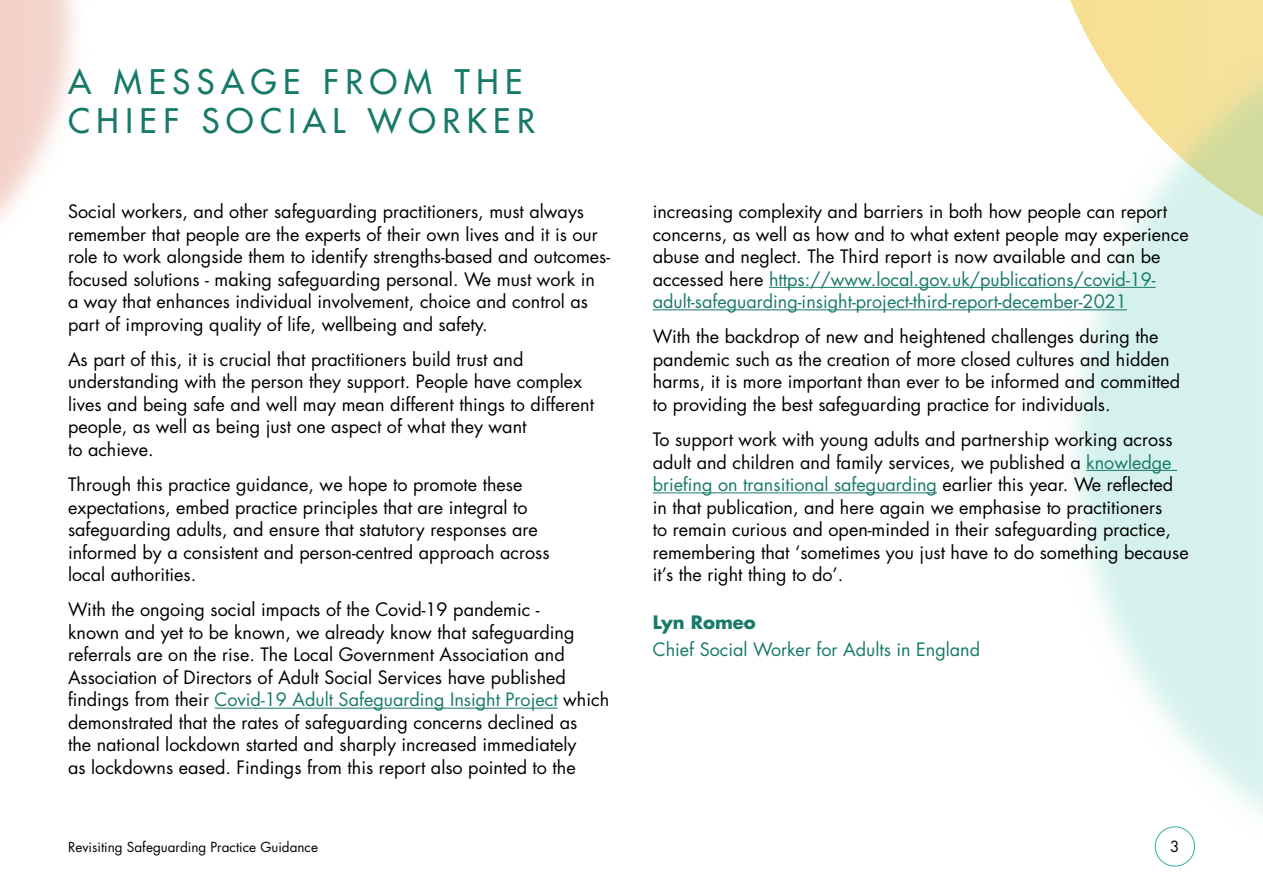
<style>
.page{position:relative;width:1263px;height:893px;background:#fff}
.page>*{position:absolute;margin:0;border:0;box-sizing:border-box;transform-origin:0 0}
.H1_Heading_1{font:33px/39px "Futura";letter-spacing:.2em;color:#177a68}
.Body{font:18px/22.5px "Futura";color:#000}
.t1{font:18px "Futura";color:#177a68}
.Name{font:700 18px "Futura";color:#177a68}
.t2{font:15px "Futura";color:#000}
.t3{font:13.5px "Futura";color:#000}
.s1{color:#177a68}
</style>
<div class="page">
<img style="left:1026px;top:0;width:237px;height:867px">
<div style="left:1155px;top:827px;width:39px;height:39px;background:#fff;border-radius:50%"></div>
<div style="left:1155px;top:826px;width:40px;height:40px;border:1px solid #31b39c;border-radius:50%"></div>
<hr style="left:215px;top:708px;width:343px;height:1px;background:#177a68">
<hr style="left:769px;top:287px;width:387px;height:1px;background:#177a68">
<hr style="left:653px;top:309px;width:474px;height:1px;background:#177a68">
<hr style="left:1086px;top:470px;width:91px;height:1px;background:#177a68">
<hr style="left:653px;top:492px;width:284px;height:1px;background:#177a68">
<h1 class="H1_Heading_1" style="left:68px;top:63px;width:468px">A MESSAGE FROM THE<br>CHIEF SOCIAL WORKER</h1>
<p class="Body" style="left:68px;top:200px;width:544px">Social workers, and other safeguarding practitioners, must always remember that people are the experts of their own lives and it is our role to work alongside them to identify strengths-based and outcomes&shy;focused solutions - making safeguarding personal. We must work in<br>a way that enhances individual involvement, choice and control as part of improving quality of life, wellbeing and safety.</p>
<p class="Body" style="left:68px;top:348px;width:527px">As part of this, it is crucial that practitioners build trust and understanding with the person they support. People have complex lives and being safe and well may mean different things to different people, as well as being just one aspect of what they want<br>to achieve.</p>
<p class="Body" style="left:68px;top:473px;width:483px">Through this practice guidance, we hope to promote these expectations, embed practice principles that are integral to safeguarding adults, and ensure that statutory responses are informed by a consistent and person-centred approach across local authorities.</p>
<p class="Body" style="left:68px;top:599px;width:543px">With the ongoing social impacts of the Covid-19 pandemic -<br>known and yet to be known, we already know that safeguarding referrals are on the rise. The Local Government Association and Association of Directors of Adult Social Services have published findings from their <span class="s1">Covid-19 Adult Safeguarding Insight Project</span> which demonstrated that the rates of safeguarding concerns declined as<br>the national lockdown started and sharply increased immediately<br>as lockdowns eased. Findings from this report also pointed to the</p>
<p class="Body" style="left:653px;top:200px;width:537px">increasing complexity and barriers in both how people can report concerns, as well as how and to what extent people may experience abuse and neglect. The Third report is now available and can be accessed here <span class="s1">https://www.local.gov.uk/publications/covid-19- adult-safeguarding-insight-project-third-report-december-2021</span></p>
<p class="Body" style="left:653px;top:326px;width:529px">With the backdrop of new and heightened challenges during the pandemic such as the creation of more closed cultures and hidden harms, it is more important than ever to be informed and committed to providing the best safeguarding practice for individuals.</p>
<p class="Body" style="left:653px;top:428px;width:537px">To support work with young adults and partnership working across adult and children and family services, we published a <span class="s1">knowledge briefing on transitional safeguarding</span> earlier this year. We reflected in that publication, and here again we emphasise to practitioners<br>to remain curious and open-minded in their safeguarding practice, remembering that ‘sometimes you just have to do something because it’s the right thing to do’.</p>
<p class="Name" style="left:653px;top:610px;width:104px">Lyn Romeo</p>
<p class="t1" style="left:653px;top:638px;width:329px">Chief Social Worker for Adults in England</p>
<p class="t3" style="left:68px;top:838px;width:252px">Revisiting Safeguarding Practice Guidance</p>
<p class="t2" style="left:1170px;top:837px;width:11px">3</p>
</div>
